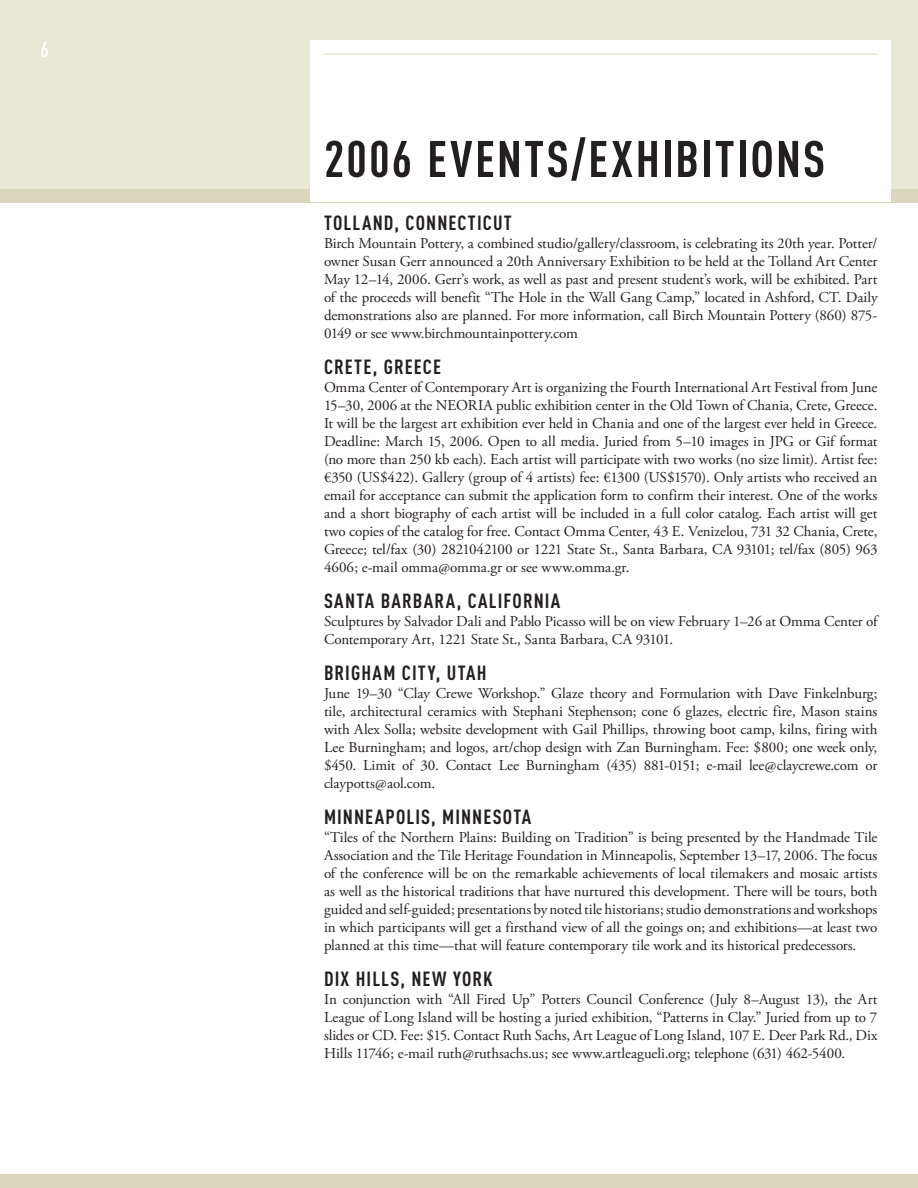
<style>
.page{position:relative;width:918px;height:1188px;background:#fff}
.page>*{position:absolute;margin:0;border:0;box-sizing:border-box;transform-origin:0 0}
.t1{font:700 50.7px "DIN Cond";letter-spacing:.04em;color:#231f20}
.t2{font:700 21px "DIN Cond";color:#fff}
.t3{font:700 20.25px "DIN Cond";letter-spacing:.055em;color:#231f20}
.t4{font:15px/18px "Adobe Garamond Pro";letter-spacing:-.005em;color:#231f20;text-align:justify}
</style>
<div class="page">
<div style="left:0;top:0;width:918px;height:189px;background:#e9e7d5"></div>
<div style="left:0;top:189px;width:918px;height:13px;background:#dad7bd"></div>
<div style="left:310px;top:40px;width:581px;height:162px;background:#fff"></div>
<hr style="left:324px;top:54px;width:554px;height:1px;background:#dad7bd">
<div style="left:0;top:1174px;width:918px;height:14px;background:#dad7bd"></div>
<h2 class="t2" style="left:40px;top:37px;width:10px">6</h2>
<h1 class="t1" style="left:324px;top:128px;width:503px">2006 EVENTS/EXHIBITIONS</h1>
<h3 class="t3" style="left:324px;top:210px;width:189px">TOLLAND, CONNECTICUT</h3>
<p class="t4" style="left:324px;top:234px;width:555px">Birch Mountain Pottery, a combined studio/gallery/classroom, is celebrating its 20th year. Potter/ owner Susan Gerr announced a 20th Anniversary Exhibition to be held at the Tolland Art Center May 12–14, 2006. Gerr’s work, as well as past and present student’s work, will be exhibited. Part of the proceeds will benefit “The Hole in the Wall Gang Camp,” located in Ashford, CT. Daily demonstrations also are planned. For more information, call Birch Mountain Pottery (860) 875- 0149 or see www.birchmountainpottery.com</p>
<h3 class="t3" style="left:324px;top:354px;width:119px">CRETE, GREECE</h3>
<p class="t4" style="left:324px;top:378px;width:555px">Omma Center of Contemporary Art is organizing the Fourth International Art Festival from June 15–30, 2006 at the NEORIA public exhibition center in the Old Town of Chania, Crete, Greece.<br>It will be the largest art exhibition ever held in Chania and one of the largest ever held in Greece.<br>Deadline: March 15, 2006. Open to all media. Juried from 5–10 images in JPG or Gif format (no more than 250 kb each). Each artist will participate with two works (no size limit). Artist fee: €350 (US$422). Gallery (group of 4 artists) fee: €1300 (US$1570). Only artists who received an email for acceptance can submit the application form to confirm their interest. One of the works and a short biography of each artist will be included in a full color catalog. Each artist will get two copies of the catalog for free. Contact Omma Center, 43 E. Venizelou, 731 32 Chania, Crete, Greece; tel/fax (30) 2821042100 or 1221 State St., Santa Barbara, CA 93101; tel/fax (805) 963<br>4606; e-mail omma@omma.gr or see www.omma.gr.</p>
<h3 class="t3" style="left:324px;top:588px;width:238px">SANTA BARBARA, CALIFORNIA</h3>
<p class="t4" style="left:324px;top:612px;width:555px">Sculptures by Salvador Dali and Pablo Picasso will be on view February 1–26 at Omma Center of<br>Contemporary Art, 1221 State St., Santa Barbara, CA 93101.</p>
<h3 class="t3" style="left:324px;top:660px;width:164px">BRIGHAM CITY, UTAH</h3>
<p class="t4" style="left:324px;top:684px;width:555px">June 19–30 “Clay Crewe Workshop.” Glaze theory and Formulation with Dave Finkelnburg; tile, architectural ceramics with Stephani Stephenson; cone 6 glazes, electric fire, Mason stains with Alex Solla; website development with Gail Phillips, throwing boot camp, kilns, firing with Lee Burningham; and logos, art/chop design with Zan Burningham. Fee: $800; one week only, $450. Limit of 30. Contact Lee Burningham (435) 881-0151; e-mail lee@claycrewe.com or claypotts@aol.com.</p>
<h3 class="t3" style="left:324px;top:804px;width:209px">MINNEAPOLIS, MINNESOTA</h3>
<p class="t4" style="left:324px;top:828px;width:555px">“Tiles of the Northern Plains: Building on Tradition” is being presented by the Handmade Tile Association and the Tile Heritage Foundation in Minneapolis, September 13–17, 2006. The focus of the conference will be on the remarkable achievements of local tilemakers and mosaic artists as well as the historical traditions that have nurtured this development. There will be tours, both guided and self-guided; presentations by noted tile historians; studio demonstrations and workshops in which participants will get a firsthand view of all the goings on; and exhibitions—at least two planned at this time—that will feature contemporary tile work and its historical predecessors.</p>
<h3 class="t3" style="left:324px;top:966px;width:170px">DIX HILLS, NEW YORK</h3>
<p class="t4" style="left:324px;top:990px;width:555px">In conjunction with “All Fired Up” Potters Council Conference (July 8–August 13), the Art League of Long Island will be hosting a juried exhibition, “Patterns in Clay.” Juried from up to 7 slides or CD. Fee: $15. Contact Ruth Sachs, Art League of Long Island, 107 E. Deer Park Rd., Dix Hills 11746; e-mail ruth@ruthsachs.us; see www.artleagueli.org; telephone (631) 462-5400.</p>
</div>
